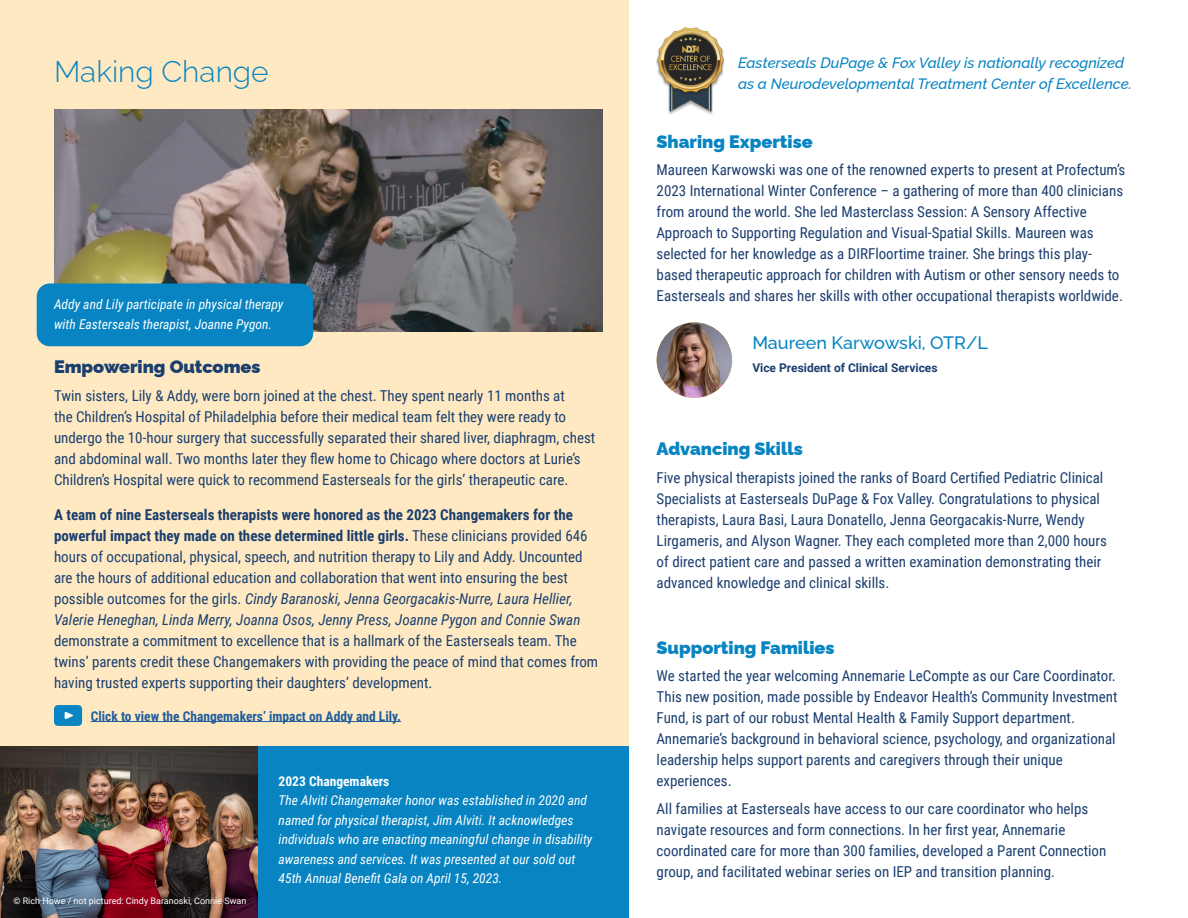
<style>
.page{position:relative;width:1188px;height:918px;background:#fff}
.page>*{position:absolute;margin:0;border:0;box-sizing:border-box;transform-origin:0 0}
.t1{font:300 30px "Raleway";color:#0784c1}
.t2{font:900 18px "Raleway";color:#0784c1}
.t3{font:500 18px "Raleway";color:#0784c1}
.t4{font:900 18px "Raleway";color:#1a3f6f}
.t5{font:15px/21px "Roboto Condensed";color:#1a3f6f}
.t6{font:15px/21px "Roboto Condensed";color:#1b3e6f}
.t7{font:italic 500 15px/21px "Raleway";color:#0784c1}
.t8{font:italic 13.5px/19.5px "Roboto Condensed";color:#fff}
.t9{font:700 13.5px "Roboto Condensed";color:#215e9e}
.t10{font:700 13.5px "Roboto Condensed";color:#fff}
.t11{font:700 12px "Roboto";color:#1b3e6f}
.t12{font:9px "Roboto";color:#fff}
.s1{font-weight:700}
.s2{font-style:italic}
</style>
<div class="page">
<div style="left:0;top:0;width:629px;height:918px;background:#ffe9c2"></div>
<div style="left:0;top:746px;width:629px;height:172px;background:#0784c1"></div>
<img style="left:0;top:746px;width:257px;height:172px">
<img style="left:54px;top:110px;width:549px;height:221px">
<img style="left:657px;top:27px;width:67px;height:88px">
<img style="left:657px;top:322px;width:75px;height:76px;border-radius:38px">
<div style="left:37px;top:283px;width:276px;height:63px;background:#0784c1;border-radius:13px"></div>
<hr style="left:91px;top:721px;width:310px;height:1px;background:#215e9e">
<div style="left:54px;top:705px;width:28px;height:21px;background:#0885c2;border-radius:4px"></div>
<svg style="left:65px;top:712px;width:8px;height:7px"></svg>
<h1 class="t1" style="left:54px;top:48px;width:216px">Making Change</h1>
<p class="t8" style="left:54px;top:294px;width:231px">Addy and Lily participate in physical therapy with Easterseals therapist, Joanne Pygon.</p>
<p class="t4" style="left:54px;top:353px;width:208px">Empowering Outcomes</p>
<p class="t5" style="left:54px;top:385px;width:543px">Twin sisters, Lily &amp; Addy, were born joined at the chest. They spent nearly 11 months at<br>the Children’s Hospital of Philadelphia before their medical team felt they were ready to undergo the 10-hour surgery that successfully separated their shared liver, diaphragm, chest and abdominal wall. Two months later they flew home to Chicago where doctors at Lurie’s Children’s Hospital were quick to recommend Easterseals for the girls’ therapeutic care.</p>
<p class="t5" style="left:54px;top:503px;width:535px"><span class="s1">A team of nine Easterseals therapists were honored as the 2023 Changemakers for the powerful impact they made on these determined little girls.</span> These clinicians provided 646 hours of occupational, physical, speech, and nutrition therapy to Lily and Addy. Uncounted are the hours of additional education and collaboration that went into ensuring the best possible outcomes for the girls. <span class="s2">Cindy Baranoski, Jenna Georgacakis-Nurre, Laura Hellier, Valerie Heneghan, Linda Merry, Joanna Osos, Jenny Press, Joanne Pygon and Connie Swan</span></p>
<p class="t5" style="left:54px;top:629px;width:546px">demonstrate a commitment to excellence that is a hallmark of the Easterseals team. The twins’ parents credit these Changemakers with providing the peace of mind that comes from having trusted experts supporting their daughters’ development.</p>
<p class="t9" style="left:91px;top:706px;width:312px">Click to view the Changemakers’ impact on Addy and Lily.</p>
<p class="t12" style="left:13px;top:894px;width:234px">© Rich Howe / not pictured: Cindy Baranoski, Connie Swan</p>
<p class="t10" style="left:279px;top:772px;width:112px">2023 Changemakers</p>
<p class="t8" style="left:279px;top:790px;width:315px">The Alviti Changemaker honor was established in 2020 and named for physical therapist, Jim Alviti. It acknowledges individuals who are enacting meaningful change in disability awareness and services. It was presented at our sold out 45th Annual Benefit Gala on April 15, 2023.</p>
<p class="t7" style="left:738px;top:51px;width:395px">Easterseals DuPage &amp; Fox Valley is nationally recognized as a Neurodevelopmental Treatment Center of Excellence.</p>
<p class="t2" style="left:657px;top:128px;width:158px">Sharing Expertise</p>
<p class="t6" style="left:657px;top:159px;width:470px">Maureen Karwowski was one of the renowned experts to present at Profectum’s 2023 International Winter Conference – a gathering of more than 400 clinicians from around the world. She led Masterclass Session: A Sensory Affective Approach to Supporting Regulation and Visual-Spatial Skills. Maureen was selected for her knowledge as a DIRFloortime trainer. She brings this play&shy;based therapeutic approach for children with Autism or other sensory needs to Easterseals and shares her skills with other occupational therapists worldwide.</p>
<p class="t3" style="left:752px;top:328px;width:237px">Maureen Karwowski, OTR/L</p>
<p class="t11" style="left:752px;top:359px;width:187px">Vice President of Clinical Services</p>
<p class="t2" style="left:657px;top:435px;width:148px">Advancing Skills</p>
<p class="t6" style="left:657px;top:467px;width:452px">Five physical therapists joined the ranks of Board Certified Pediatric Clinical Specialists at Easterseals DuPage &amp; Fox Valley. Congratulations to physical therapists, Laura Basi, Laura Donatello, Jenna Georgacakis-Nurre, Wendy Lirgameris, and Alyson Wagner. They each completed more than 2,000 hours of direct patient care and passed a written examination demonstrating their advanced knowledge and clinical skills.</p>
<p class="t2" style="left:657px;top:633px;width:179px">Supporting Families</p>
<p class="t5" style="left:657px;top:665px;width:462px">We started the year welcoming Annemarie LeCompte as our Care Coordinator.<br>This new position, made possible by Endeavor Health’s Community Investment Fund, is part of our robust Mental Health &amp; Family Support department.<br>Annemarie’s background in behavioral science, psychology, and organizational leadership helps support parents and caregivers through their unique experiences.</p>
<p class="t5" style="left:657px;top:798px;width:451px">All families at Easterseals have access to our care coordinator who helps navigate resources and form connections. In her first year, Annemarie coordinated care for more than 300 families, developed a Parent Connection group, and facilitated webinar series on IEP and transition planning.</p>
</div>
